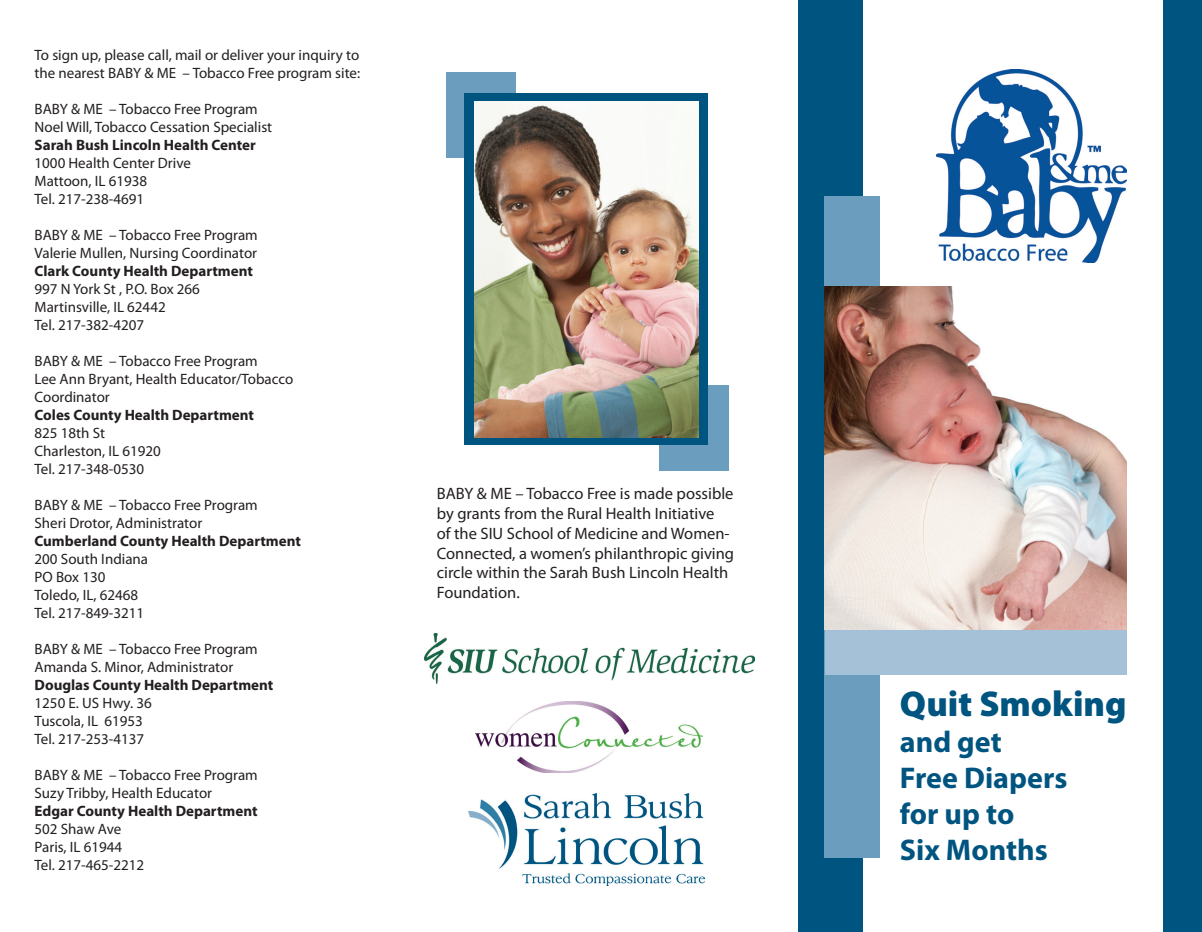
<style>
.page{position:relative;width:1202px;height:932px;background:#fff}
.page>*{position:absolute;margin:0;border:0;box-sizing:border-box;transform-origin:0 0}
.t1{font:900 36px "Myriad Pro";color:#005480}
.t2{font:700 30px/36px "Myriad Pro";color:#005480}
.t3{font:16.5px/19.8px "Myriad Pro";color:#231f20}
.t4{font:15px/18px "Myriad Pro";color:#231f20}
.t5{font:700 15px "Myriad Pro";color:#231f20}
</style>
<div class="page">
<div style="left:659px;top:385px;width:69px;height:85px;background:#6a9dbe"></div>
<div style="left:446px;top:72px;width:70px;height:85px;background:#6a9dbe"></div>
<div style="left:464px;top:94px;width:243px;height:351px;background:#005480"></div>
<img style="left:474px;top:101px;width:225px;height:336px">
<img style="left:468px;top:793px;width:236px;height:92px">
<img style="left:476px;top:702px;width:226px;height:70px">
<img style="left:424px;top:634px;width:330px;height:49px">
<div style="left:1163px;top:0;width:39px;height:932px;background:#005480"></div>
<div style="left:798px;top:0;width:64px;height:932px;background:#005480"></div>
<div style="left:824px;top:196px;width:56px;height:661px;background:#6a9dbe"></div>
<div style="left:824px;top:629px;width:302px;height:45px;background:#a4c1d8"></div>
<img style="left:824px;top:286px;width:302px;height:343px">
<img style="left:936px;top:69px;width:190px;height:193px">
<p class="t4" style="left:35px;top:46px;width:327px">To sign up, please call, mail or deliver your inquiry to the nearest BABY &amp; ME – Tobacco Free program site:</p>
<p class="t4" style="left:35px;top:100px;width:239px">BABY &amp; ME – Tobacco Free Program<br>Noel Will, Tobacco Cessation Specialist</p>
<p class="t5" style="left:35px;top:135px;width:223px">Sarah Bush Lincoln Health Center</p>
<p class="t4" style="left:35px;top:154px;width:158px">1000 Health Center Drive<br>Mattoon, IL 61938<br>Tel. 217-238-4691</p>
<p class="t4" style="left:35px;top:226px;width:225px">BABY &amp; ME – Tobacco Free Program<br>Valerie Mullen, Nursing Coordinator</p>
<p class="t5" style="left:35px;top:261px;width:220px">Clark County Health Department</p>
<p class="t4" style="left:35px;top:280px;width:167px">997 N York St , P.O. Box 266<br>Martinsville, IL 62442<br>Tel. 217-382-4207</p>
<p class="t4" style="left:35px;top:352px;width:260px">BABY &amp; ME – Tobacco Free Program<br>Lee Ann Bryant, Health Educator/Tobacco<br>Coordinator</p>
<p class="t5" style="left:35px;top:405px;width:221px">Coles County Health Department</p>
<p class="t4" style="left:35px;top:424px;width:128px">825 18th St<br>Charleston, IL 61920<br>Tel. 217-348-0530</p>
<p class="t4" style="left:35px;top:496px;width:225px">BABY &amp; ME – Tobacco Free Program<br>Sheri Drotor, Administrator</p>
<p class="t5" style="left:35px;top:531px;width:268px">Cumberland County Health Department</p>
<p class="t4" style="left:35px;top:550px;width:115px">200 South Indiana<br>PO Box 130<br>Toledo, IL, 62468<br>Tel. 217-849-3211</p>
<p class="t4" style="left:35px;top:640px;width:225px">BABY &amp; ME – Tobacco Free Program<br>Amanda S. Minor, Administrator</p>
<p class="t5" style="left:35px;top:675px;width:240px">Douglas County Health Department</p>
<p class="t4" style="left:35px;top:694px;width:119px">1250 E. US Hwy. 36<br>Tuscola, IL 61953<br>Tel. 217-253-4137</p>
<p class="t4" style="left:35px;top:766px;width:225px">BABY &amp; ME – Tobacco Free Program<br>Suzy Tribby, Health Educator</p>
<p class="t5" style="left:35px;top:801px;width:224px">Edgar County Health Department</p>
<p class="t4" style="left:35px;top:820px;width:111px">502 Shaw Ave<br>Paris, IL 61944<br>Tel. 217-465-2212</p>
<p class="t3" style="left:437px;top:483px;width:299px">BABY &amp; ME – Tobacco Free is made possible by grants from the Rural Health Initiative<br>of the SIU School of Medicine and Women-Connected, a women’s philanthropic giving circle within the Sarah Bush Lincoln Health Foundation.</p>
<h1 class="t1" style="left:900px;top:683px;width:228px">Quit Smoking</h1>
<h2 class="t2" style="left:900px;top:722px;width:169px">and get<br>Free Diapers for up to<br>Six Months</h2>
</div>
